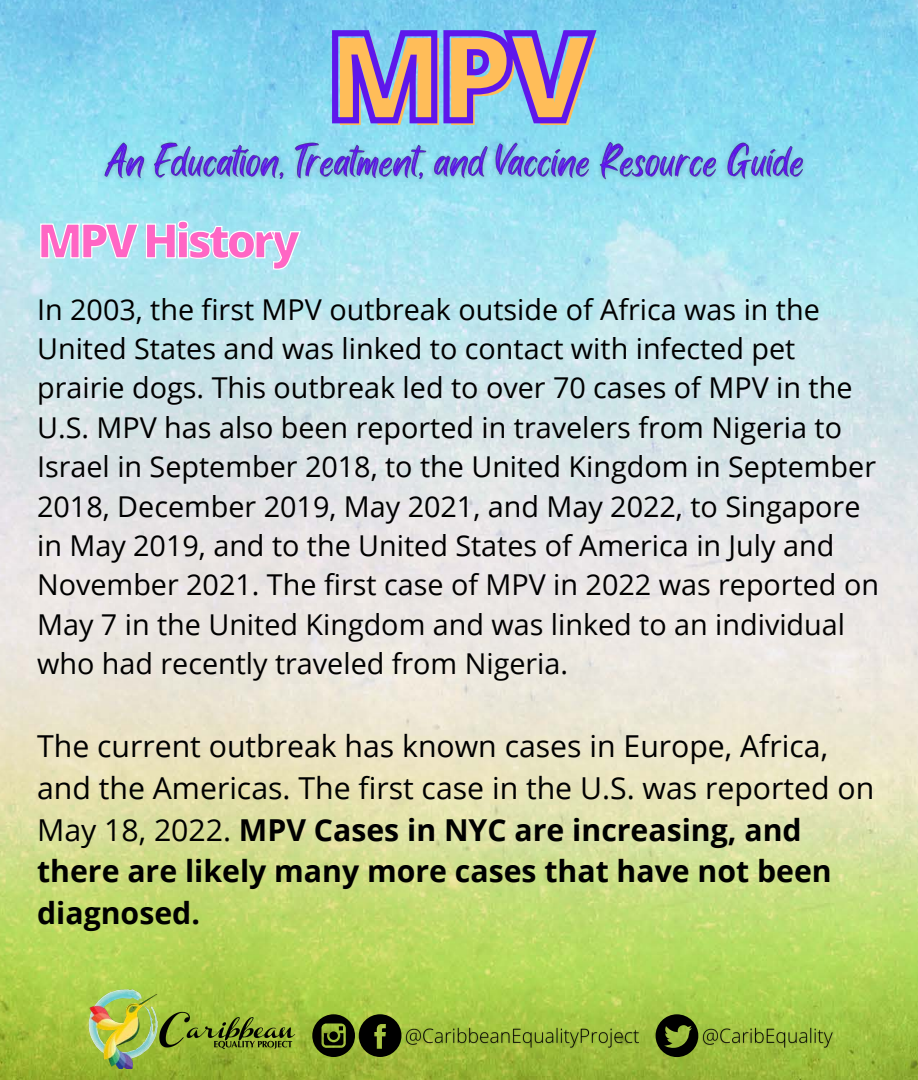
<style>
.page{position:relative;width:918px;height:1080px;background:#fff}
.page>*{position:absolute;margin:0;border:0;box-sizing:border-box;transform-origin:0 0}
.t1{font:800 121.95px "Open Sans";color:#ffbd59}
.t2{font:800 47.25px "Open Sans";letter-spacing:-.08em;color:#ff66c4}
.t3{font:30.3px/41.7px "Open Sans";color:#000}
.t4{font:28.8px/39.3px "Open Sans";color:#000}
.s1{font-weight:700}
</style>
<div class="page">
<img style="left:0;top:0;width:918px;height:1080px">
<svg style="left:329px;top:26px;width:272px;height:100px"></svg>
<img style="left:96px;top:126px;width:725px;height:75px">
<svg style="left:40px;top:220px;width:262px;height:50px"></svg>
<img style="left:86px;top:988px;width:214px;height:81px">
<svg style="left:656px;top:1014px;width:42px;height:43px"></svg>
<svg style="left:312px;top:1014px;width:89px;height:43px"></svg>
<img style="left:401px;top:1019px;width:242px;height:35px">
<img style="left:698px;top:1019px;width:138px;height:35px">
<h2 class="t2" style="left:37px;top:207px;width:264px">MPV History</h2>
<h1 class="t1" style="left:330px;top:-5px;width:268px">MPV</h1>
<p class="t4" style="left:37px;top:289px;width:843px">In 2003, the first MPV outbreak outside of Africa was in the United States and was linked to contact with infected pet prairie dogs. This outbreak led to over 70 cases of MPV in the U.S. MPV has also been reported in travelers from Nigeria to Israel in September 2018, to the United Kingdom in September 2018, December 2019, May 2021, and May 2022, to Singapore in May 2019, and to the United States of America in July and November 2021. The first case of MPV in 2022 was reported on May 7 in the United Kingdom and was linked to an individual who had recently traveled from Nigeria.</p>
<p class="t3" style="left:37px;top:725px;width:839px">The current outbreak has known cases in Europe, Africa, and the Americas. The first case in the U.S. was reported on May 18, 2022. <span class="s1">MPV Cases in NYC are increasing, and there are likely many more cases that have not been diagnosed.</span></p>
</div>
